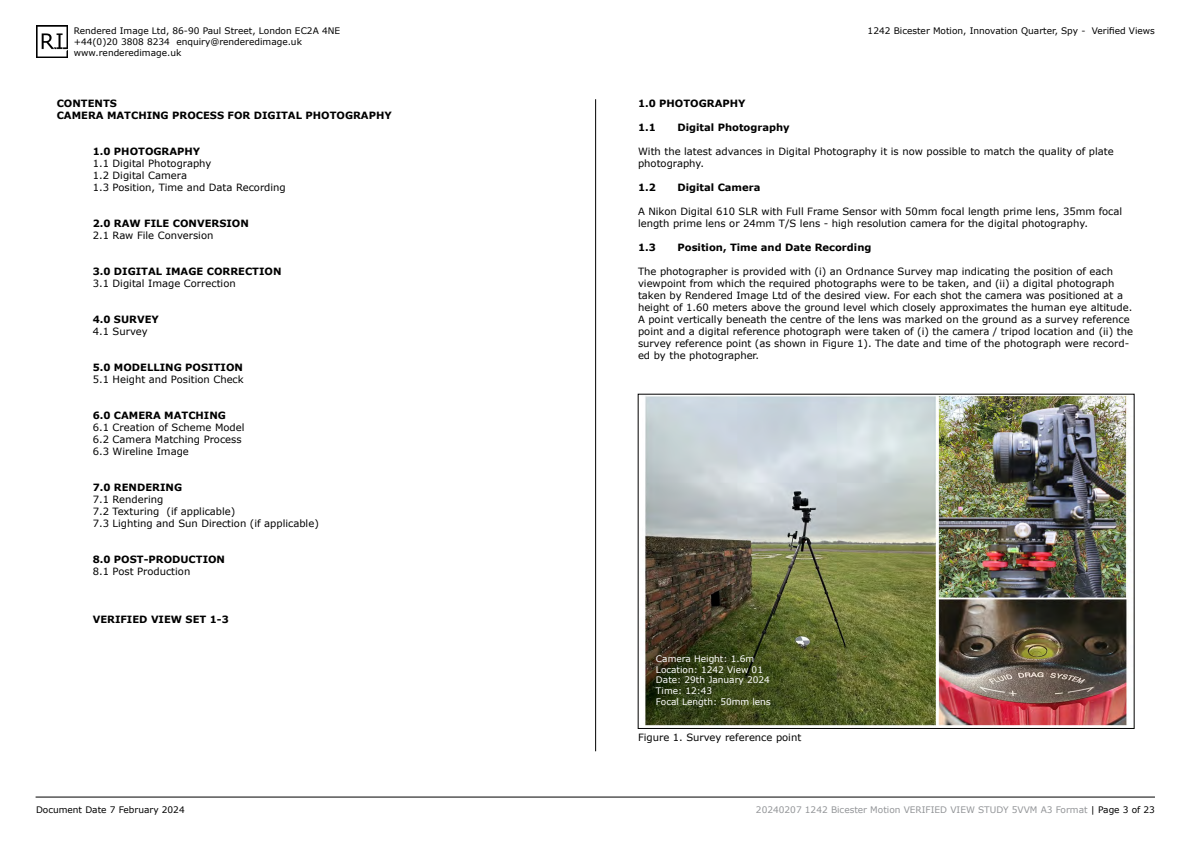
<style>
.page{position:relative;width:1191px;height:842px;background:#fff}
.page>*{position:absolute;margin:0;border:0;box-sizing:border-box;transform-origin:0 0}
.t1{font:10px/12px "Verdana";color:#000}
.t2{font:700 10px/12px "Verdana";color:#000}
.t3{font:9px/10.8px "Verdana";color:#000}
.t4{font:9px/10.8px "Verdana";color:#fff}
.t5{font:9px "Verdana";color:#939598}
.s1{color:#000}
</style>
<div class="page">
<hr style="left:36px;top:796px;width:1119px;height:1px;background:#000">
<img style="left:36px;top:26px;width:31px;height:31px">
<img style="left:645px;top:396px;width:483px;height:330px">
<hr style="left:595px;top:99px;width:1px;height:652px;background:#000">
<p class="t3" style="left:74px;top:26px;width:268px">Rendered Image Ltd, 86-90 Paul Street, London EC2A 4NE +44(0)20 3808 8234 enquiry@renderedimage.uk www.renderedimage.uk</p>
<p class="t3" style="left:867px;top:26px;width:289px">1242 Bicester Motion, Innovation Quarter, Spy - Verified Views</p>
<p class="t2" style="left:57px;top:97px;width:336px">CONTENTS<br>CAMERA MATCHING PROCESS FOR DIGITAL PHOTOGRAPHY</p>
<p class="t2" style="left:93px;top:145px;width:109px">1.0 PHOTOGRAPHY</p>
<p class="t1" style="left:93px;top:157px;width:195px">1.1 Digital Photography<br>1.2 Digital Camera<br>1.3 Position, Time and Data Recording</p>
<p class="t2" style="left:93px;top:217px;width:158px">2.0 RAW FILE CONVERSION</p>
<p class="t1" style="left:93px;top:229px;width:122px">2.1 Raw File Conversion</p>
<p class="t2" style="left:93px;top:265px;width:190px">3.0 DIGITAL IMAGE CORRECTION</p>
<p class="t1" style="left:93px;top:277px;width:145px">3.1 Digital Image Correction</p>
<p class="t2" style="left:93px;top:313px;width:68px">4.0 SURVEY</p>
<p class="t1" style="left:93px;top:325px;width:57px">4.1 Survey</p>
<p class="t2" style="left:93px;top:361px;width:152px">5.0 MODELLING POSITION</p>
<p class="t1" style="left:93px;top:373px;width:152px">5.1 Height and Position Check</p>
<p class="t2" style="left:93px;top:409px;width:135px">6.0 CAMERA MATCHING</p>
<p class="t1" style="left:93px;top:421px;width:153px">6.1 Creation of Scheme Model<br>6.2 Camera Matching Process<br>6.3 Wireline Image</p>
<p class="t2" style="left:93px;top:481px;width:91px">7.0 RENDERING</p>
<p class="t1" style="left:93px;top:493px;width:228px">7.1 Rendering<br>7.2 Texturing (if applicable)<br>7.3 Lighting and Sun Direction (if applicable)</p>
<p class="t2" style="left:93px;top:553px;width:134px">8.0 POST-PRODUCTION</p>
<p class="t1" style="left:93px;top:565px;width:99px">8.1 Post Production</p>
<p class="t2" style="left:93px;top:613px;width:138px">VERIFIED VIEW SET 1-3</p>
<p class="t2" style="left:638px;top:97px;width:109px">1.0 PHOTOGRAPHY</p>
<p class="t2" style="left:638px;top:121px;width:19px">1.1</p>
<p class="t2" style="left:677px;top:121px;width:114px">Digital Photography</p>
<p class="t1" style="left:638px;top:145px;width:477px">With the latest advances in Digital Photography it is now possible to match the quality of plate photography.</p>
<p class="t2" style="left:638px;top:181px;width:19px">1.2</p>
<p class="t2" style="left:677px;top:181px;width:84px">Digital Camera</p>
<p class="t1" style="left:638px;top:205px;width:486px">A Nikon Digital 610 SLR with Full Frame Sensor with 50mm focal length prime lens, 35mm focal length prime lens or 24mm T/S lens - high resolution camera for the digital photography.</p>
<p class="t2" style="left:638px;top:241px;width:19px">1.3</p>
<p class="t2" style="left:677px;top:241px;width:195px">Position, Time and Date Recording</p>
<p class="t1" style="left:638px;top:265px;width:496px">The photographer is provided with (i) an Ordnance Survey map indicating the position of each viewpoint from which the required photographs were to be taken, and (ii) a digital photograph taken by Rendered Image Ltd of the desired view. For each shot the camera was positioned at a height of 1.60 meters above the ground level which closely approximates the human eye altitude.<br>A point vertically beneath the centre of the lens was marked on the ground as a survey reference point and a digital reference photograph were taken of (i) the camera / tripod location and (ii) the survey reference point (as shown in Figure 1). The date and time of the photograph were record&shy;ed by the photographer.</p>
<p class="t4" style="left:656px;top:653px;width:116px">Camera Height: 1.6m<br>Location: 1242 View 01<br>Date: 29th January 2024<br>Time: 12:43<br>Focal Length: 50mm lens</p>
<p class="t1" style="left:638px;top:731px;width:165px">Figure 1. Survey reference point</p>
<p class="t3" style="left:36px;top:804px;width:150px">Document Date 7 February 2024</p>
<p class="t5" style="left:756px;top:803px;width:400px">20240207 1242 Bicester Motion VERIFIED VIEW STUDY 5VVM A3 Format <span class="s1">| Page 3 of 23</span></p>
</div>
